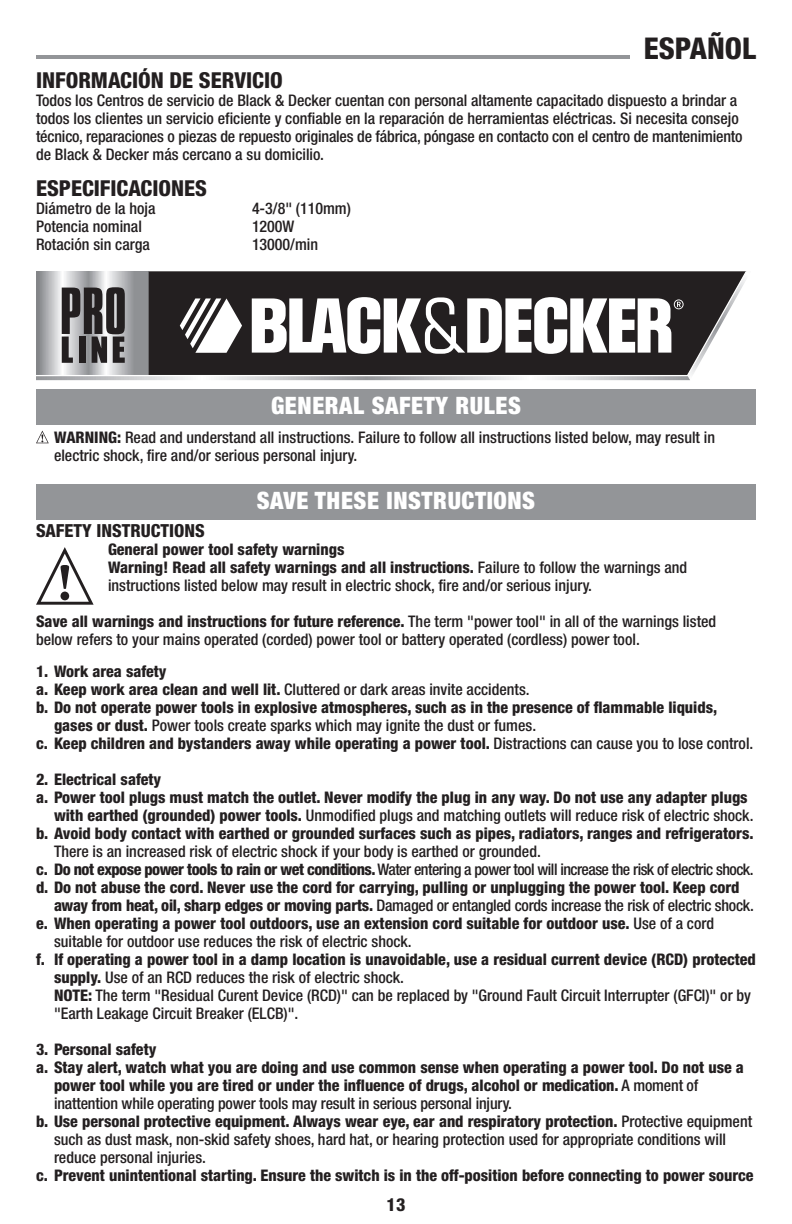
<style>
.page{position:relative;width:792px;height:1224px;background:#fff}
.page>*{position:absolute;margin:0;border:0;box-sizing:border-box;transform-origin:0 0}
.t1{font:800 condensed 30px "Helvetica Neue";color:#231f20}
.t2{font:900 condensed 24px "Helvetica Neue";letter-spacing:.025em;color:#fff}
.t3{font:800 condensed 22px "Helvetica Neue";color:#231f20}
.t4{font:800 condensed 18px "Helvetica Neue";color:#231f20}
.t5{font:500 condensed 16px/18px "Helvetica Neue";color:#231f20}
.t6{font:800 condensed 16px "Helvetica Neue";color:#231f20}
.t7{font:500 condensed 16px "Helvetica Neue";letter-spacing:-.035em;color:#231f20}
.s1{font-weight:800}
.s2{font-weight:500}
</style>
<div class="page">
<svg style="left:36px;top:271px;width:711px;height:109px"></svg>
<div style="left:36px;top:484px;width:720px;height:36px;background:#939598"></div>
<svg style="left:36px;top:431px;width:13px;height:12px"></svg>
<div style="left:36px;top:389px;width:720px;height:36px;background:#939598"></div>
<svg style="left:36px;top:547px;width:58px;height:58px"></svg>
<hr style="left:36px;top:55px;width:594px;height:4px;background:#939598">
<h1 class="t1" style="left:644px;top:37px;width:114px">ESPAÑOL</h1>
<h3 class="t3" style="left:36px;top:72px;width:248px">INFORMACIÓN DE SERVICIO</h3>
<p class="t5" style="left:36px;top:92px;width:708px">Todos los Centros de servicio de Black &amp; Decker cuentan con personal altamente capacitado dispuesto a brindar a todos los clientes un servicio eficiente y confiable en la reparación de herramientas eléctricas. Si necesita consejo técnico, reparaciones o piezas de repuesto originales de fábrica, póngase en contacto con el centro de mantenimiento de Black &amp; Decker más cercano a su domicilio.</p>
<h3 class="t3" style="left:36px;top:180px;width:173px">ESPECIFICACIONES</h3>
<p class="t5" style="left:36px;top:200px;width:121px">Diámetro de la hoja</p>
<p class="t5" style="left:252px;top:200px;width:100px">4-3/8" (110mm)</p>
<p class="t5" style="left:36px;top:218px;width:107px">Potencia nominal</p>
<p class="t5" style="left:252px;top:218px;width:44px">1200W</p>
<p class="t5" style="left:36px;top:236px;width:115px">Rotación sin carga</p>
<p class="t5" style="left:252px;top:236px;width:68px">13000/min</p>
<h2 class="t2" style="left:271px;top:397px;width:251px">GENERAL SAFETY RULES</h2>
<p class="t5" style="left:54px;top:430px;width:663px"><span class="s1">WARNING:</span> Read and understand all instructions. Failure to follow all instructions listed below, may result in electric shock, fire and/or serious personal injury.</p>
<h2 class="t2" style="left:257px;top:492px;width:280px">SAVE THESE INSTRUCTIONS</h2>
<p class="t4" style="left:36px;top:524px;width:170px">SAFETY INSTRUCTIONS</p>
<p class="t5" style="left:108px;top:542px;width:581px"><span class="s1">General power tool safety warnings<br>Warning! Read all safety warnings and all instructions.</span> Failure to follow the warnings and instructions listed below may result in electric shock, fire and/or serious injury.</p>
<p class="t5" style="left:36px;top:614px;width:682px"><span class="s1">Save all warnings and instructions for future reference.</span> The term "power tool" in all of the warnings listed below refers to your mains operated (corded) power tool or battery operated (cordless) power tool.</p>
<p class="t6" style="left:36px;top:666px;width:132px">1. Work area safety</p>
<p class="t5" style="left:36px;top:682px;width:495px"><span class="s1">a. Keep work area clean and well lit.</span> Cluttered or dark areas invite accidents.</p>
<p class="t6" style="left:36px;top:702px;width:683px">b. Do not operate power tools in explosive atmospheres, such as in the presence of flammable liquids,</p>
<p class="t5" style="left:54px;top:718px;width:484px"><span class="s1">gases or dust.</span> Power tools create sparks which may ignite the dust or fumes.</p>
<p class="t6" style="left:36px;top:738px;width:719px">c. Keep children and bystanders away while operating a power tool. <span class="s2">Distractions can cause you to lose control.</span></p>
<p class="t6" style="left:36px;top:774px;width:127px">2. Electrical safety</p>
<p class="t6" style="left:36px;top:792px;width:713px">a. Power tool plugs must match the outlet. Never modify the plug in any way. Do not use any adapter plugs</p>
<p class="t5" style="left:54px;top:808px;width:701px"><span class="s1">with earthed (grounded) power tools.</span> Unmodified plugs and matching outlets will reduce risk of electric shock.</p>
<p class="t6" style="left:36px;top:828px;width:719px">b. Avoid body contact with earthed or grounded surfaces such as pipes, radiators, ranges and refrigerators.</p>
<p class="t5" style="left:54px;top:844px;width:488px">There is an increased risk of electric shock if your body is earthed or grounded.</p>
<p class="t7" style="left:36px;top:864px;width:719px"><span class="s1">c. Do not expose power tools to rain or wet conditions.</span>Water entering a power tool will increase the risk of electric shock.</p>
<p class="t6" style="left:36px;top:882px;width:705px">d. Do not abuse the cord. Never use the cord for carrying, pulling or unplugging the power tool. Keep cord</p>
<p class="t5" style="left:54px;top:898px;width:701px"><span class="s1">away from heat, oil, sharp edges or moving parts.</span> Damaged or entangled cords increase the risk of electric shock.</p>
<p class="t6" style="left:36px;top:918px;width:680px">e. When operating a power tool outdoors, use an extension cord suitable for outdoor use. <span class="s2">Use of a cord</span></p>
<p class="t5" style="left:54px;top:934px;width:359px">suitable for outdoor use reduces the risk of electric shock.</p>
<p class="t5" style="left:54px;top:952px;width:703px;text-indent:-18px"><span class="s1">f. If operating a power tool in a damp location is unavoidable, use a residual current device (RCD) protected supply.</span> Use of an RCD reduces the risk of electric shock.<br><span class="s1">NOTE:</span> The term "Residual Curent Device (RCD)" can be replaced by "Ground Fault Circuit Interrupter (GFCI)" or by "Earth Leakage Circuit Breaker (ELCB)".</p>
<p class="t6" style="left:36px;top:1044px;width:122px">3. Personal safety</p>
<p class="t6" style="left:36px;top:1062px;width:709px">a. Stay alert, watch what you are doing and use common sense when operating a power tool. Do not use a</p>
<p class="t6" style="left:54px;top:1080px;width:646px">power tool while you are tired or under the influence of drugs, alcohol or medication. <span class="s2">A moment of</span></p>
<p class="t5" style="left:54px;top:1096px;width:460px">inattention while operating power tools may result in serious personal injury.</p>
<p class="t6" style="left:36px;top:1116px;width:718px">b. Use personal protective equipment. Always wear eye, ear and respiratory protection. <span class="s2">Protective equipment</span></p>
<p class="t5" style="left:54px;top:1132px;width:674px">such as dust mask, non-skid safety shoes, hard hat, or hearing protection used for appropriate conditions will</p>
<p class="t5" style="left:54px;top:1150px;width:153px">reduce personal injuries.</p>
<p class="t6" style="left:36px;top:1170px;width:719px">c. Prevent unintentional starting. Ensure the switch is in the off-position before connecting to power source</p>
<p class="t4" style="left:387px;top:1198px;width:20px">13</p>
</div>
